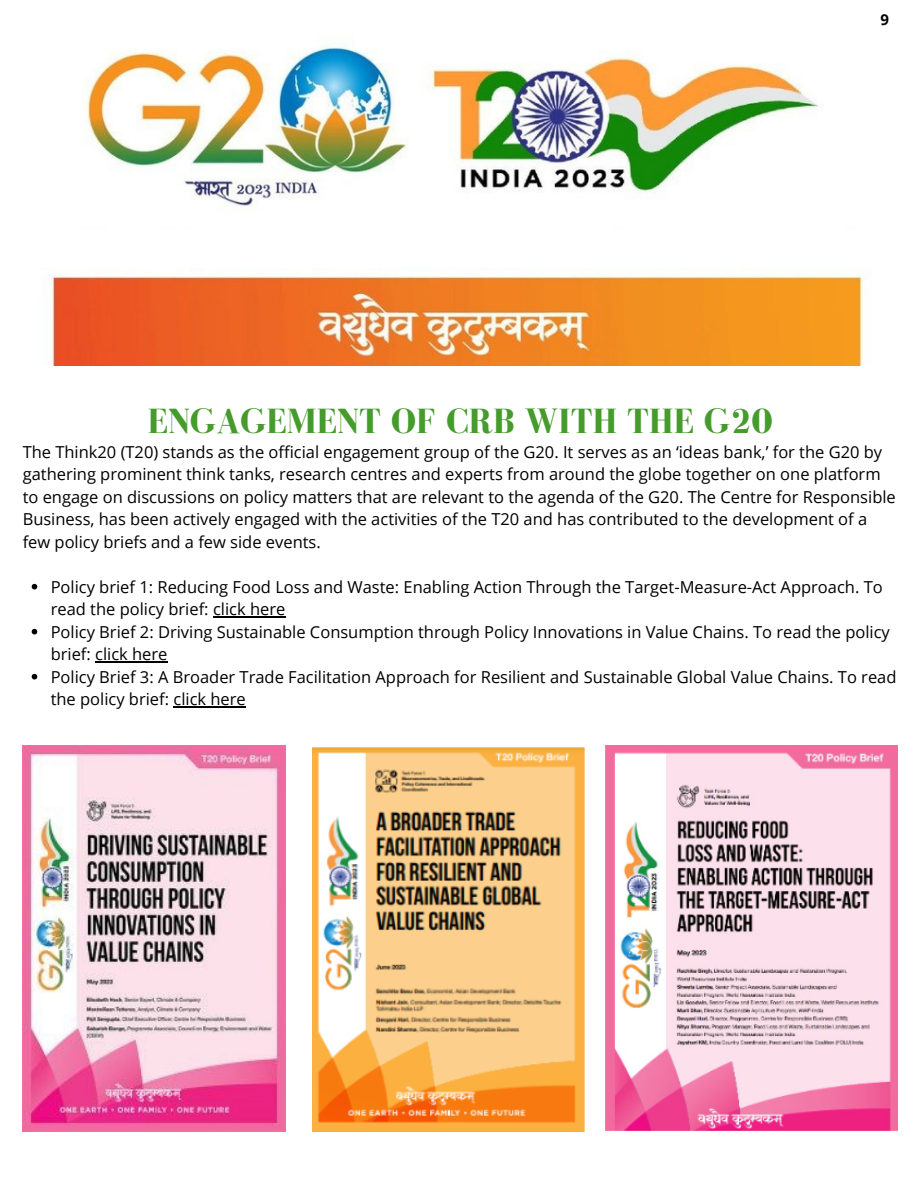
<style>
.page{position:relative;width:918px;height:1188px;background:#fff}
.page>*{position:absolute;margin:0;border:0;box-sizing:border-box;transform-origin:0 0}
.t1{font:700 36px "Bodoni FLF";color:#459b2b}
.t2{font:16.5px/22.5px "Open Sans";color:#000}
.t3{font:700 15px "Open Sans";color:#000}
</style>
<div class="page">
<img style="left:48px;top:46px;width:816px;height:320px">
<svg style="left:32px;top:584px;width:5px;height:5px"></svg>
<hr style="left:213px;top:616px;width:72px;height:2px;background:#000">
<svg style="left:32px;top:629px;width:5px;height:5px"></svg>
<hr style="left:95px;top:661px;width:73px;height:2px;background:#000">
<svg style="left:32px;top:674px;width:5px;height:5px"></svg>
<hr style="left:174px;top:706px;width:72px;height:2px;background:#000">
<img style="left:23px;top:745px;width:263px;height:386px">
<img style="left:312px;top:747px;width:273px;height:384px">
<img style="left:605px;top:745px;width:293px;height:386px">
<p class="t3" style="left:881px;top:9px;width:10px">9</p>
<p class="t1" style="left:148px;top:401px;width:627px">ENGAGEMENT OF CRB WITH THE G20</p>
<p class="t2" style="left:23px;top:440px;width:875px">The Think20 (T20) stands as the official engagement group of the G20. It serves as an ‘ideas bank,’ for the G20 by gathering prominent think tanks, research centres and experts from around the globe together on one platform to engage on discussions on policy matters that are relevant to the agenda of the G20. The Centre for Responsible Business, has been actively engaged with the activities of the T20 and has contributed to the development of a few policy briefs and a few side events.</p>
<p class="t2" style="left:51px;top:575px;width:834px">Policy brief 1: Reducing Food Loss and Waste: Enabling Action Through the Target-Measure-Act Approach. To read the policy brief: click here</p>
<p class="t2" style="left:51px;top:620px;width:841px">Policy Brief 2: Driving Sustainable Consumption through Policy Innovations in Value Chains. To read the policy brief: click here</p>
<p class="t2" style="left:51px;top:665px;width:847px">Policy Brief 3: A Broader Trade Facilitation Approach for Resilient and Sustainable Global Value Chains. To read the policy brief: click here</p>
</div>
